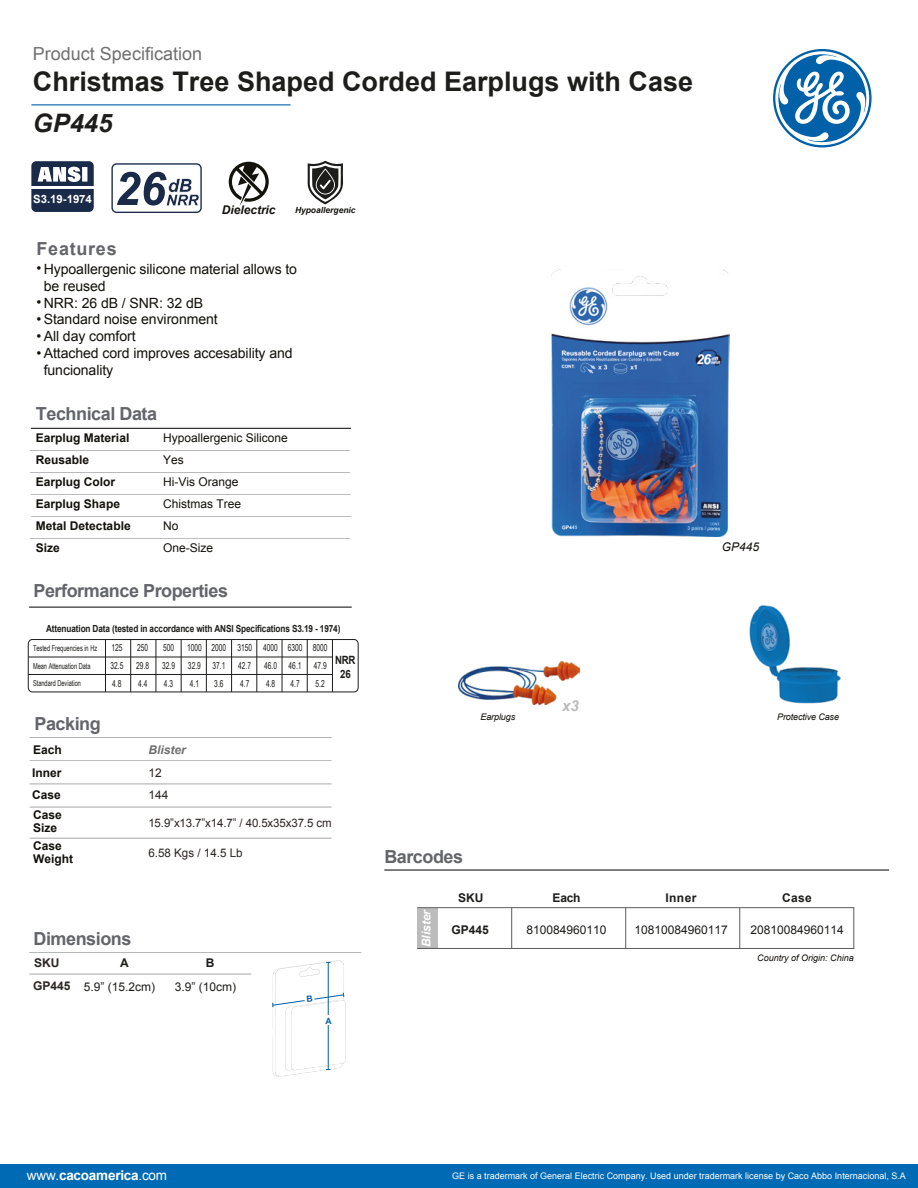
<style>
.page{position:relative;width:918px;height:1188px;background:#fff}
.page>*{position:absolute;margin:0;border:0;box-sizing:border-box;transform-origin:0 0}
.t1{font:700 27px "Arial";color:#1d1d1b}
.t2{font:italic 700 25.5px "Arial";color:#1d1d1b}
.t3{font:700 18px "Arial";letter-spacing:-.025em;color:#63656a}
.t4{font:18px "Arial";color:#706f6f}
.t5{font:700 18px "Arial";letter-spacing:.04em;color:#63656a}
.t6{font:italic 700 15px "Arial";color:#bdbbba}
.t7{font:14.1px/17px "Arial";letter-spacing:-.005em;color:#12100b}
.t8{font:700 13.5px "Arial";letter-spacing:-.015em;color:#fff}
.t9{font:700 12px/12.9px "Arial";color:#12100b}
.t10{font:12px "Arial";color:#1d1d1b}
.t11{font:12px "Arial";color:#12100b}
.t12{font:700 12px "Arial";color:#1d1d1b}
.t13{font:italic 700 12px "Arial";color:#13120d}
.t14{font:italic 700 12px "Arial";color:#fff}
.t15{font:italic 700 12px "Arial";color:#706f6f}
.t16{font:italic 12px "Arial";color:#12100b}
.t17{font:12px "Arial";color:#2b2523}
.t18{font:700 12px "Arial";color:#2b2523}
.t19{font:11.85px "Arial";color:#2b2523}
.t20{font:11.7px "Arial";letter-spacing:-.01em;color:#2b2523}
.t21{font:700 11.4px "Arial";color:#fff}
.t22{font:700 11.4px/14px "Arial";color:#1d1d1b;text-align:center;scale:.84 1}
.t23{font:700 9.75px "Arial";letter-spacing:-.015em;color:#1d1d1b;scale:.84 1}
.t24{font:9.6px/18px "Arial Narrow";color:#1d1d1b;text-align:justify;scale:.84 1}
.t25{font:9px "Arial";color:#fff}
.t26{font:italic 9px "Arial";letter-spacing:-.015em;color:#12100b}
.t27{font:700 8.7px "Arial";color:#0060a8}
.t28{font:italic 700 8.4px "Arial";color:#13120d}
.t29{font:8.1px/16.5px "Arial Narrow";color:#1d1d1b;scale:.84 1}
.s1{font-weight:700;color:#2b2523}
.s2{font-weight:400}
</style>
<div class="page">
<div style="left:0;top:1165px;width:918px;height:23px;background:#006ab4"></div>
<svg style="left:773px;top:49px;width:99px;height:98px"></svg>
<hr style="left:31px;top:104px;width:260px;height:1px;background:#0060a8">
<hr style="left:384px;top:870px;width:505px;height:1px;background:#000">
<div style="left:417px;top:908px;width:21px;height:40px;background:#bcbcbc"></div>
<hr style="left:417px;top:907px;width:437px;height:1px;background:#5f5c5d">
<hr style="left:417px;top:948px;width:437px;height:1px;background:#5f5c5d">
<hr style="left:625px;top:908px;width:1px;height:40px;background:#5f5c5d">
<hr style="left:854px;top:908px;width:1px;height:40px;background:#5f5c5d">
<hr style="left:511px;top:908px;width:1px;height:40px;background:#5f5c5d">
<hr style="left:740px;top:908px;width:1px;height:40px;background:#5f5c5d">
<hr style="left:31px;top:428px;width:320px;height:1px;background:#000">
<hr style="left:31px;top:494px;width:320px;height:1px;background:#000">
<hr style="left:30px;top:472px;width:320px;height:1px;background:#000">
<hr style="left:30px;top:538px;width:320px;height:1px;background:#000">
<hr style="left:30px;top:450px;width:320px;height:1px;background:#000">
<hr style="left:31px;top:516px;width:320px;height:1px;background:#000">
<img style="left:551px;top:269px;width:179px;height:268px">
<img style="left:749px;top:605px;width:92px;height:99px">
<div style="left:111px;top:163px;width:91px;height:50px;border:1px solid #1a2a49;border-radius:5px"></div>
<div style="left:31px;top:161px;width:63px;height:51px;background:#1a2a49;border-radius:5px"></div>
<svg style="left:38px;top:167px;width:49px;height:15px"></svg>
<hr style="left:31px;top:186px;width:63px;height:3px;background:#fff">
<svg style="left:117px;top:172px;width:82px;height:34px"></svg>
<img style="left:458px;top:662px;width:121px;height:42px">
<hr style="left:29px;top:607px;width:323px;height:1px;background:#000">
<div style="left:28px;top:639px;width:331px;height:53px;border:1px solid #1d1d1b;border-radius:4px"></div>
<hr style="left:28px;top:674px;width:305px;height:1px;background:#1d1d1b">
<hr style="left:28px;top:657px;width:305px;height:1px;background:#1d1d1b">
<hr style="left:332px;top:640px;width:1px;height:52px;background:#1d1d1b">
<hr style="left:105px;top:640px;width:1px;height:52px;background:#1d1d1b">
<hr style="left:130px;top:640px;width:1px;height:52px;background:#1d1d1b">
<hr style="left:155px;top:640px;width:1px;height:52px;background:#1d1d1b">
<hr style="left:181px;top:640px;width:1px;height:52px;background:#1d1d1b">
<hr style="left:206px;top:640px;width:1px;height:52px;background:#1d1d1b">
<hr style="left:231px;top:640px;width:1px;height:52px;background:#1d1d1b">
<hr style="left:256px;top:640px;width:1px;height:52px;background:#1d1d1b">
<hr style="left:282px;top:640px;width:1px;height:52px;background:#1d1d1b">
<hr style="left:307px;top:640px;width:1px;height:52px;background:#1d1d1b">
<hr style="left:29px;top:974px;width:222px;height:1px;background:#000">
<hr style="left:29px;top:952px;width:332px;height:1px;background:#000">
<hr style="left:30px;top:761px;width:302px;height:1px;background:#000">
<hr style="left:30px;top:737px;width:302px;height:1px;background:#000">
<hr style="left:30px;top:784px;width:302px;height:1px;background:#000">
<hr style="left:30px;top:807px;width:302px;height:1px;background:#000">
<hr style="left:30px;top:838px;width:302px;height:1px;background:#000">
<svg style="left:229px;top:162px;width:40px;height:44px"></svg>
<svg style="left:308px;top:161px;width:35px;height:43px"></svg>
<svg style="left:272px;top:960px;width:74px;height:117px"></svg>
<p class="t4" style="left:33px;top:42px;width:171px">Product Specification</p>
<h1 class="t1" style="left:33px;top:64px;width:662px">Christmas Tree Shaped Corded Earplugs with Case</h1>
<h2 class="t2" style="left:33px;top:107px;width:81px">GP445</h2>
<p class="t21" style="left:33px;top:192px;width:60px">S3.19-1974</p>
<p class="t13" style="left:222px;top:202px;width:55px">Dielectric</p>
<p class="t28" style="left:295px;top:205px;width:62px">Hypoallergenic</p>
<p class="t5" style="left:37px;top:236px;width:82px">Features</p>
<p class="t7" style="left:44px;top:260px;width:255px;text-indent:-7px">• Hypoallergenic silicone material allows to be reused</p>
<p class="t7" style="left:36px;top:294px;width:168px">• NRR: 26 dB / SNR: 32 dB</p>
<p class="t7" style="left:36px;top:311px;width:183px">• Standard noise environment</p>
<p class="t7" style="left:36px;top:328px;width:101px">• All day comfort</p>
<p class="t7" style="left:44px;top:345px;width:251px;text-indent:-7px">• Attached cord improves accesability and funcionality</p>
<p class="t3" style="left:36px;top:401px;width:123px">Technical Data</p>
<p class="t9" style="left:36px;top:432px;width:95px">Earplug Material</p>
<p class="t11" style="left:163px;top:430px;width:126px">Hypoallergenic Silicone</p>
<p class="t9" style="left:36px;top:454px;width:55px">Reusable</p>
<p class="t11" style="left:163px;top:452px;width:22px">Yes</p>
<p class="t9" style="left:36px;top:476px;width:81px">Earplug Color</p>
<p class="t11" style="left:163px;top:474px;width:77px">Hi-Vis Orange</p>
<p class="t9" style="left:36px;top:498px;width:86px">Earplug Shape</p>
<p class="t11" style="left:163px;top:496px;width:80px">Chistmas Tree</p>
<p class="t9" style="left:36px;top:520px;width:96px">Metal Detectable</p>
<p class="t11" style="left:163px;top:518px;width:17px">No</p>
<p class="t9" style="left:36px;top:542px;width:26px">Size</p>
<p class="t11" style="left:163px;top:540px;width:52px">One-Size</p>
<p class="t3" style="left:33px;top:579px;width:196px">Performance Properties</p>
<p class="t23" style="left:46px;top:622px;width:352px">Attenuation Data (tested in accordance with ANSI Specifications S3.19 - 1974)</p>
<p class="t29" style="left:33px;top:640px;width:78px">Tested Frequencies in Hz</p>
<p class="t29" style="left:33px;top:658px;width:70px">Mean Attenuation Data<br>Standard Deviation</p>
<p class="t24" style="left:110px;top:638px;width:17px">125<br>32.5<br>4.8</p>
<p class="t24" style="left:136px;top:638px;width:17px">250<br>29.8<br>4.4</p>
<p class="t24" style="left:162px;top:638px;width:17px">500<br>32.9<br>4.3</p>
<p class="t24" style="left:187px;top:638px;width:19px">1000<br>32.9<br>4.1</p>
<p class="t24" style="left:212px;top:638px;width:19px">2000<br>37.1<br>3.6</p>
<p class="t24" style="left:237px;top:638px;width:19px">3150<br>42.7<br>4.7</p>
<p class="t24" style="left:263px;top:638px;width:19px">4000<br>46.0<br>4.8</p>
<p class="t24" style="left:288px;top:638px;width:19px">6300<br>46.1<br>4.7</p>
<p class="t24" style="left:313px;top:638px;width:19px">8000<br>47.9<br>5.2</p>
<p class="t22" style="left:335px;top:653px;width:26px">NRR<br>26</p>
<p class="t3" style="left:34px;top:712px;width:68px">Packing</p>
<p class="t9" style="left:33px;top:744px;width:30px">Each</p>
<p class="t9" style="left:32px;top:766px;width:31px">Inner</p>
<p class="t9" style="left:32px;top:789px;width:30px">Case</p>
<p class="t9" style="left:33px;top:809px;width:30px">Case<br>Size</p>
<p class="t9" style="left:33px;top:840px;width:41px">Case<br>Weight</p>
<p class="t15" style="left:148px;top:742px;width:39px">Blister</p>
<p class="t17" style="left:148px;top:765px;width:15px">12</p>
<p class="t17" style="left:148px;top:787px;width:22px">144</p>
<p class="t20" style="left:148px;top:815px;width:185px">15.9”x13.7”x14.7” / 40.5x35x37.5 cm</p>
<p class="t19" style="left:148px;top:845px;width:96px">6.58 Kgs / 14.5 Lb</p>
<p class="t3" style="left:33px;top:927px;width:99px">Dimensions</p>
<p class="t12" style="left:120px;top:955px;width:10px">A</p>
<p class="t12" style="left:206px;top:955px;width:10px">B</p>
<p class="t10" style="left:33px;top:978px;width:124px"><span class="s1">GP445</span> 5.9” (15.2cm)</p>
<p class="t10" style="left:175px;top:978px;width:63px">3.9” (10cm)</p>
<p class="t18" style="left:34px;top:955px;width:27px">SKU</p>
<p class="t27" style="left:325px;top:1015px;width:8px">A</p>
<p class="t16" style="left:722px;top:539px;width:39px">GP445</p>
<p class="t6" style="left:562px;top:696px;width:18px">x3</p>
<p class="t26" style="left:481px;top:711px;width:36px">Earplugs</p>
<p class="t26" style="left:777px;top:711px;width:63px">Protective Case</p>
<p class="t3" style="left:384px;top:845px;width:80px">Barcodes</p>
<p class="t14" style="left:418px;top:947px;width:40px;rotate:-90deg">Blister</p>
<p class="t12" style="left:458px;top:890px;width:27px">SKU</p>
<p class="t12" style="left:553px;top:890px;width:29px">Each</p>
<p class="t12" style="left:665px;top:890px;width:33px">Inner</p>
<p class="t12" style="left:782px;top:890px;width:31px">Case</p>
<p class="t12" style="left:451px;top:922px;width:39px">GP445</p>
<p class="t10" style="left:526px;top:922px;width:82px">810084960110</p>
<p class="t10" style="left:635px;top:922px;width:95px">10810084960117</p>
<p class="t10" style="left:750px;top:922px;width:95px">20810084960114</p>
<p class="t26" style="left:757px;top:952px;width:98px">Country of Origin: China</p>
<p class="t8" style="left:27px;top:1166px;width:142px"><span class="s2">www.</span>cacoamerica<span class="s2">.com</span></p>
<p class="t25" style="left:452px;top:1170px;width:455px">GE is a tradermark of General Electric Company. Used under tradermark license by Caco Abbo Internacional, S.A</p>
</div>
